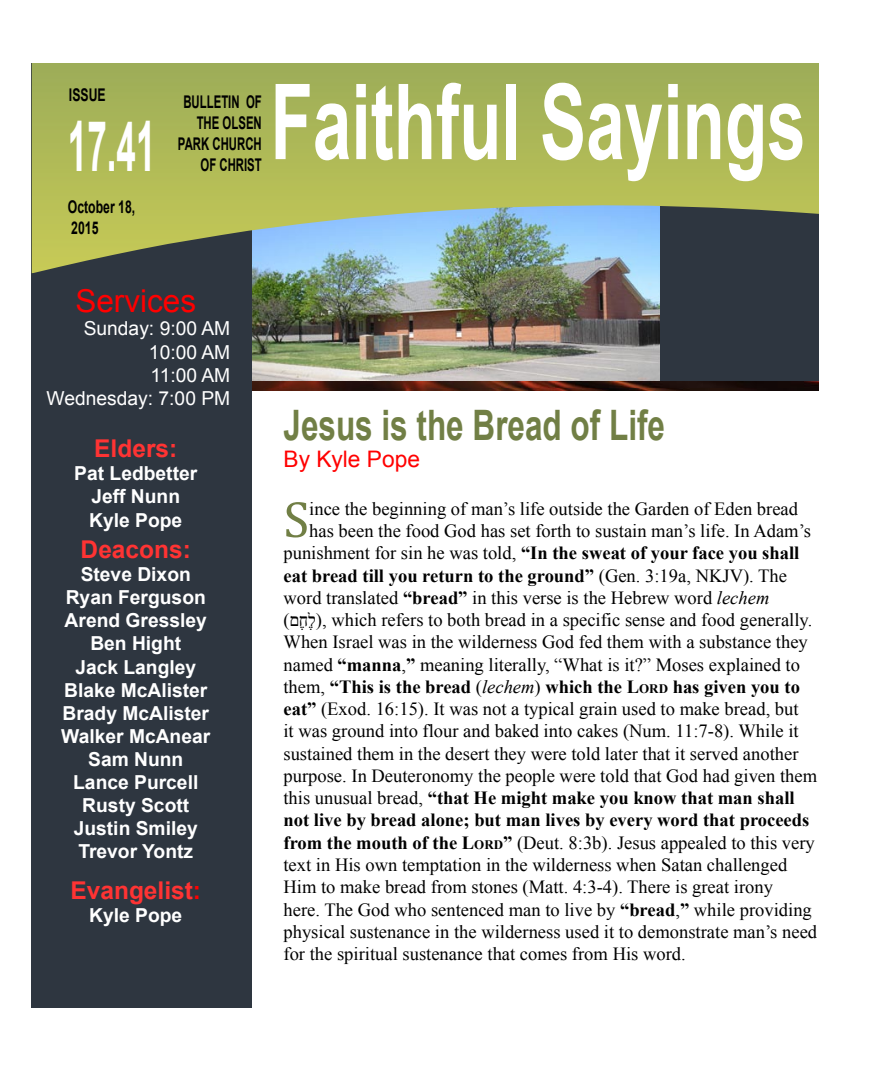
<style>
.page{position:relative;width:882px;height:1071px;background:#fff}
.page>*{position:absolute;margin:0;border:0;box-sizing:border-box;transform-origin:0 0}
.t1{font:700 105px "Arial";color:#fff;scale:.66 1}
.t2{font:700 70px "Arial";color:#fff;scale:.5 1}
.t3{font:51.98px "Cambria";color:#717f45}
.t4{font:700 42px "Arial";color:#717f45;scale:.75 1}
.t5{font:31.5px "Arial";color:#f00}
.t6{font:700 24.5px "Arial";color:#f33}
.t7{font:22.75px "Arial";color:#f00}
.t8{font:700 19.25px/23.1px "Arial";color:#fff;text-align:center}
.t9{font:19.25px/23.1px "Arial";color:#fff;text-align:right}
.t10{font:18.55px "Times New Roman";color:#000}
.t11{font:700 18.55px "Times New Roman";color:#000}
.t12{font:700 17.5px/21px "Arial";color:#000;text-align:right;scale:.65 1}
.t13{font:700 17.5px/21px "Arial";color:#000;scale:.7 1}
.s1{color:#f00}
.s2{font-weight:400}
.s3{font-weight:700}
.s4{font-style:italic}
.s5{font-weight:400;font-style:italic}
.s6{font-size:12.95px}
.s7{font-weight:700;font-size:12.95px}
</style>
<div class="page">
<img style="left:252px;top:273px;width:409px;height:109px">
<div style="left:661px;top:63px;width:158px;height:320px;background:#2e3640"></div>
<div style="left:32px;top:63px;width:220px;height:945px;background:#2e3640"></div>
<svg style="left:32px;top:63px;width:787px;height:210px;background:#9cac68"></svg>
<img style="left:252px;top:382px;width:567px;height:8px">
<p class="t13" style="left:69px;top:84px;width:54px">ISSUE</p>
<h2 class="t2" style="left:68px;top:107px;width:177px">17.41</h2>
<p class="t13" style="left:68px;top:196px;width:98px">October 18,<br>2015</p>
<p class="t12" style="left:178px;top:91px;width:130px">BULLETIN OF<br>THE OLSEN<br>PARK CHURCH<br>OF CHRIST</p>
<h1 class="t1" style="left:270px;top:63px;width:813px">Faithful Sayings</h1>
<h3 class="t5" style="left:75px;top:284px;width:122px">Services</h3>
<p class="t9" style="left:47px;top:317px;width:185px">Sunday: 9:00 AM<br>10:00 AM<br>11:00 AM<br>Wednesday: 7:00 PM</p>
<h3 class="t6" style="left:94px;top:435px;width:85px">Elders:</h3>
<p class="t8" style="left:74px;top:462px;width:125px">Pat Ledbetter<br>Jeff Nunn<br>Kyle Pope</p>
<h3 class="t6" style="left:81px;top:536px;width:112px">Deacons:</h3>
<p class="t8" style="left:61px;top:563px;width:151px">Steve Dixon<br>Ryan Ferguson<br>Arend Gressley<br>Ben Hight<br>Jack Langley<br>Blake McAlister<br>Brady McAlister<br>Walker McAnear<br>Sam Nunn<br>Lance Purcell<br>Rusty Scott<br>Justin Smiley<br>Trevor Yontz</p>
<h3 class="t6" style="left:70px;top:877px;width:132px">Evangelist<span class="s1">:</span></h3>
<p class="t8" style="left:89px;top:904px;width:95px">Kyle Pope</p>
<h3 class="t4" style="left:284px;top:402px;width:510px">Jesus is the Bread of Life</h3>
<p class="t7" style="left:284px;top:447px;width:138px">By Kyle Pope</p>
<h3 class="t3" style="left:284px;top:489px;width:27px">S</h3>
<p class="t10" style="left:309px;top:496px;width:490px">ince the beginning of man’s life outside the Garden of Eden bread</p>
<p class="t10" style="left:309px;top:518px;width:503px">has been the food God has set forth to sustain man’s life. In Adam’s</p>
<p class="t11" style="left:284px;top:540px;width:517px"><span class="s2">punishment for sin he was told,</span> “In the sweat of your face you shall</p>
<p class="t11" style="left:284px;top:563px;width:505px">eat bread till you return to the ground” <span class="s2">(Gen. 3:19a, NKJV). The</span></p>
<p class="t10" style="left:284px;top:585px;width:487px">word translated <span class="s3">“bread”</span> in this verse is the Hebrew word <span class="s4">lechem</span></p>
<p class="t10" style="left:283px;top:607px;width:530px">(םֶחֶל(, which refers to both bread in a specific sense and food generally.</p>
<p class="t10" style="left:283px;top:630px;width:526px">When Israel was in the wilderness God fed them with a substance they</p>
<p class="t10" style="left:284px;top:652px;width:518px">named <span class="s3">“manna</span>,<span class="s3">”</span> meaning literally, “What is it?” Moses explained to</p>
<p class="t11" style="left:284px;top:674px;width:518px"><span class="s2">them,</span> “This is the bread <span class="s2">(</span><span class="s5">lechem</span><span class="s2">)</span> which the L<span class="s6">ORD</span> has given you to</p>
<p class="t10" style="left:284px;top:696px;width:517px"><span class="s3">eat”</span> (Exod. 16:15). It was not a typical grain used to make bread, but</p>
<p class="t10" style="left:284px;top:719px;width:517px">it was ground into flour and baked into cakes (Num. 11:7-8). While it</p>
<p class="t10" style="left:284px;top:741px;width:517px">sustained them in the desert they were told later that it served another</p>
<p class="t10" style="left:284px;top:763px;width:535px">purpose. In Deuteronomy the people were told that God had given them</p>
<p class="t11" style="left:284px;top:785px;width:513px"><span class="s2">this unusual bread,</span> “that He might make you know that man shall</p>
<p class="t11" style="left:284px;top:807px;width:527px">not live by bread alone; but man lives by every word that proceeds</p>
<p class="t10" style="left:284px;top:830px;width:533px"><span class="s3">from the mouth of the L</span><span class="s7">ORD</span><span class="s3">”</span> (Deut. 8:3b). Jesus appealed to this very</p>
<p class="t10" style="left:284px;top:852px;width:505px">text in His own temptation in the wilderness when Satan challenged</p>
<p class="t10" style="left:284px;top:875px;width:491px">Him to make bread from stones (Matt. 4:3-4). There is great irony</p>
<p class="t10" style="left:284px;top:897px;width:530px">here. The God who sentenced man to live by <span class="s3">“bread</span>,<span class="s3">”</span> while providing</p>
<p class="t10" style="left:283px;top:919px;width:535px">physical sustenance in the wilderness used it to demonstrate man’s need</p>
<p class="t10" style="left:283px;top:941px;width:404px">for the spiritual sustenance that comes from His word.</p>
</div>
